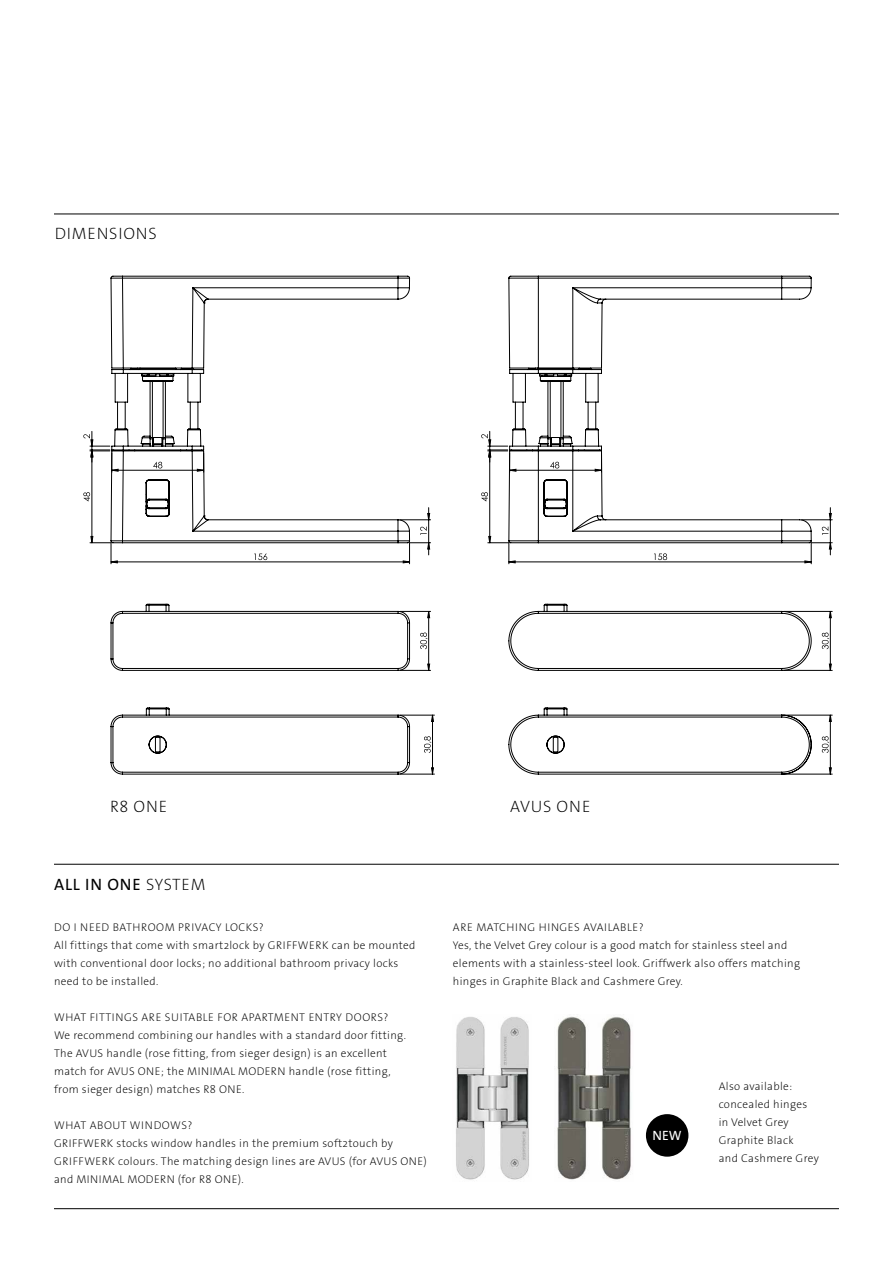
<style>
.page{position:relative;width:893px;height:1263px;background:#fff}
.page>*{position:absolute;margin:0;border:0;box-sizing:border-box;transform-origin:0 0}
.t1{font:200 16.5px "The Sans Os F";letter-spacing:.05em;color:#000}
.t2{font:16.5px "The Sans Os F";letter-spacing:.05em;color:#000}
.t3{font:13.5px "The Sans Os F";color:#fff}
.t4{font:200 11.25px/18px "The Sans Os F";letter-spacing:.03em;color:#000}
.s1{font-weight:200}
</style>
<div class="page">
<hr style="left:54px;top:1208px;width:785px;height:1px;background:#000">
<hr style="left:54px;top:864px;width:785px;height:1px;background:#000">
<hr style="left:54px;top:214px;width:785px;height:1px;background:#000">
<hr style="left:66px;top:794px;width:381px;height:1px;background:#c0c0c0">
<hr style="left:66px;top:261px;width:1px;height:530px;background:#c0c0c0">
<hr style="left:846px;top:261px;width:1px;height:530px;background:#c0c0c0">
<hr style="left:66px;top:804px;width:381px;height:1px;background:#c0c0c0">
<hr style="left:836px;top:261px;width:1px;height:530px;background:#c0c0c0">
<hr style="left:66px;top:261px;width:381px;height:1px;background:#c0c0c0">
<hr style="left:400px;top:670px;width:31px;height:1px;background:#000">
<hr style="left:400px;top:611px;width:31px;height:1px;background:#000">
<svg style="left:83px;top:431px;width:348px;height:133px"></svg>
<svg style="left:420px;top:611px;width:10px;height:60px"></svg>
<svg style="left:110px;top:275px;width:300px;height:268px"></svg>
<svg style="left:110px;top:603px;width:300px;height:68px"></svg>
<svg style="left:66px;top:707px;width:369px;height:84px"></svg>
<hr style="left:861px;top:707px;width:1px;height:84px;background:#c0c0c0">
<hr style="left:463px;top:261px;width:1px;height:530px;background:#c0c0c0">
<hr style="left:463px;top:804px;width:382px;height:1px;background:#c0c0c0">
<hr style="left:892px;top:261px;width:1px;height:530px;background:#c0c0c0">
<hr style="left:463px;top:261px;width:382px;height:1px;background:#c0c0c0">
<hr style="left:892px;top:611px;width:1px;height:59px;background:#000">
<svg style="left:508px;top:275px;width:304px;height:156px"></svg>
<svg style="left:481px;top:431px;width:356px;height:240px"></svg>
<svg style="left:463px;top:706px;width:374px;height:85px"></svg>
<div style="left:646px;top:1114px;width:42px;height:43px;background:#000;border-radius:50%"></div>
<img style="left:557px;top:1016px;width:74px;height:164px">
<img style="left:456px;top:1017px;width:73px;height:163px">
<h1 class="t1" style="left:55px;top:223px;width:103px">DIMENSIONS</h1>
<h1 class="t1" style="left:110px;top:796px;width:59px">R8 ONE</h1>
<h1 class="t1" style="left:510px;top:796px;width:82px">AVUS ONE</h1>
<h1 class="t2" style="left:54px;top:873px;width:153px">ALL IN ONE <span class="s1">SYSTEM</span></h1>
<p class="t4" style="left:54px;top:918px;width:363px">DO I NEED BATHROOM PRIVACY LOCKS?<br>All fittings that come with smart2lock by GRIFFWERK can be mounted with conventional door locks; no additional bathroom privacy locks need to be installed.</p>
<p class="t4" style="left:54px;top:1008px;width:354px">WHAT FITTINGS ARE SUITABLE FOR APARTMENT ENTRY DOORS?<br>We recommend combining our handles with a standard door fitting.<br>The AVUS handle (rose fitting, from sieger design) is an excellent match for AVUS ONE; the MINIMAL MODERN handle (rose fitting, from sieger design) matches R8 ONE.</p>
<p class="t4" style="left:54px;top:1116px;width:374px">WHAT ABOUT WINDOWS?<br>GRIFFWERK stocks window handles in the premium soft2touch by GRIFFWERK colours. The matching design lines are AVUS (for AVUS ONE) and MINIMAL MODERN (for R8 ONE).</p>
<p class="t4" style="left:453px;top:918px;width:349px">ARE MATCHING HINGES AVAILABLE?<br>Yes, the Velvet Grey colour is a good match for stainless steel and elements with a stainless-steel look. Griffwerk also offers matching hinges in Graphite Black and Cashmere Grey.</p>
<p class="t3" style="left:652px;top:1127px;width:31px">NEW</p>
<p class="t4" style="left:719px;top:1077px;width:102px">Also available: concealed hinges in Velvet Grey<br>Graphite Black<br>and Cashmere Grey</p>
</div>
